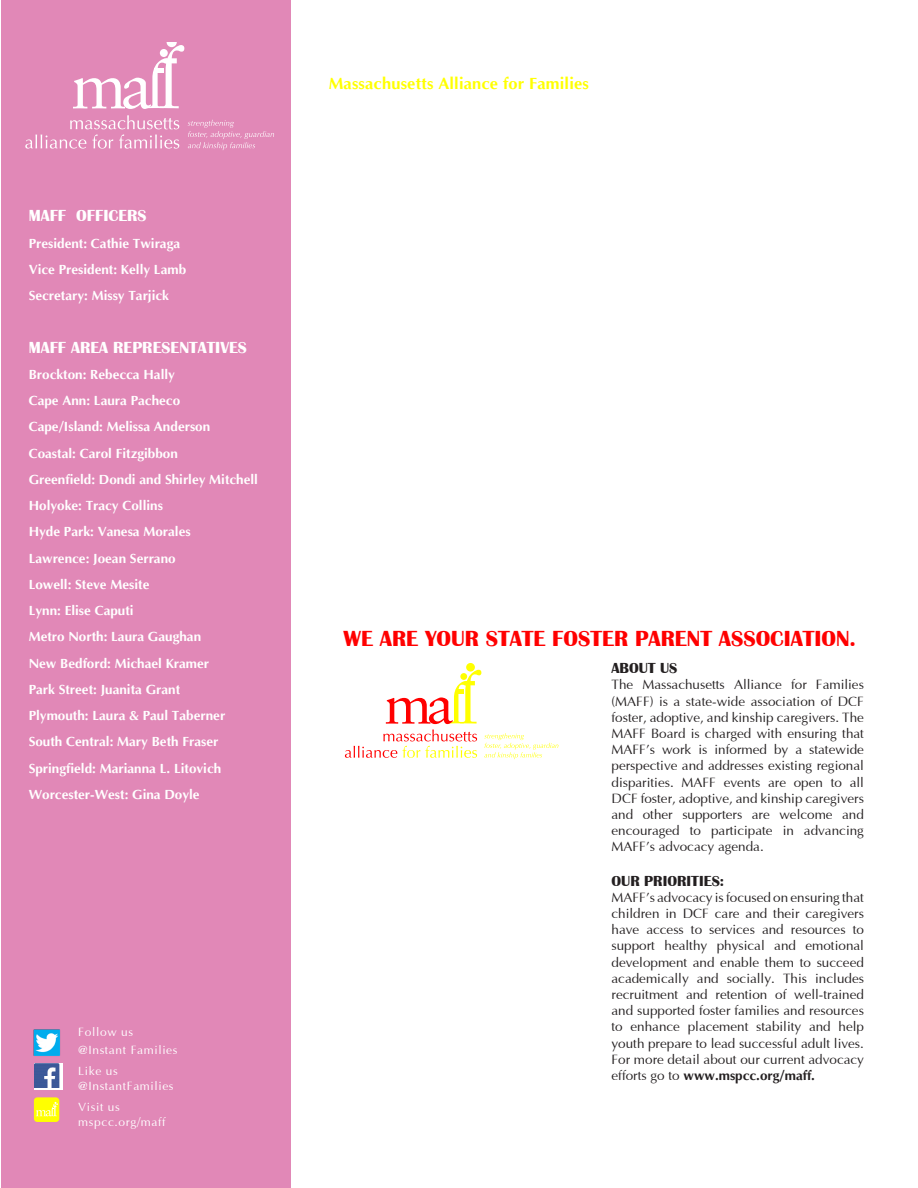
<style>
.page{position:relative;width:918px;height:1188px;background:#fff}
.page>*{position:absolute;margin:0;border:0;box-sizing:border-box;transform-origin:0 0}
.t1{font:700 22.5px "Britannic";color:#f00}
.t2{font:700 16.5px "Britannic";color:#fff}
.t3{font:700 16.5px "Optima";letter-spacing:.01em;color:#ff0}
.t4{font:700 15px "Britannic";color:#231f20}
.t5{font:13.5px/16.2px "Optima";color:#231f20;text-align:justify}
.t6{font:700 13.5px/26.2px "Optima";color:#fff}
.t7{font:12px/15px "Optima";letter-spacing:.05em;color:#fff}
.s1{font-weight:700}
</style>
<div class="page">
<div style="left:1px;top:0;width:290px;height:1188px;background:#e188b7"></div>
<svg style="left:25px;top:115px;width:154px;height:34px"></svg>
<svg style="left:188px;top:120px;width:86px;height:30px"></svg>
<svg style="left:73px;top:43px;width:111px;height:66px"></svg>
<div style="left:34px;top:1097px;width:25px;height:25px;background:#ff0;border-radius:3px"></div>
<svg style="left:36px;top:1102px;width:22px;height:14px"></svg>
<img style="left:34px;top:1063px;width:28px;height:26px">
<svg style="left:34px;top:1089px;width:28px;height:1px"></svg>
<div style="left:466px;top:663px;width:9px;height:9px;background:#ff0;border-radius:50%"></div>
<svg style="left:345px;top:670px;width:213px;height:89px"></svg>
<img style="left:33px;top:1029px;width:28px;height:27px">
<p class="t2" style="left:29px;top:210px;width:119px">MAFF OFFICERS</p>
<p class="t6" style="left:29px;top:231px;width:159px">President: Cathie Twiraga<br>Vice President: Kelly Lamb<br>Secretary: Missy Tarjick</p>
<p class="t2" style="left:29px;top:341px;width:220px">MAFF AREA REPRESENTATIVES</p>
<p class="t6" style="left:29px;top:363px;width:231px">Brockton: Rebecca Hally<br>Cape Ann: Laura Pacheco<br>Cape/Island: Melissa Anderson<br>Coastal: Carol Fitzgibbon<br>Greenfield: Dondi and Shirley Mitchell<br>Holyoke: Tracy Collins<br>Hyde Park: Vanesa Morales<br>Lawrence: Joean Serrano<br>Lowell: Steve Mesite<br>Lynn: Elise Caputi<br>Metro North: Laura Gaughan<br>New Bedford: Michael Kramer<br>Park Street: Juanita Grant<br>Plymouth: Laura &amp; Paul Taberner<br>South Central: Mary Beth Fraser<br>Springfield: Marianna L. Litovich<br>Worcester-West: Gina Doyle</p>
<p class="t7" style="left:78px;top:1024px;width:101px;line-height:17.9px">Follow us @Instant Families</p>
<p class="t7" style="left:78px;top:1065px;width:97px">Like us @InstantFamilies</p>
<p class="t7" style="left:78px;top:1101px;width:89px">Visit us mspcc.org/maff</p>
<p class="t3" style="left:329px;top:77px;width:262px">Massachusetts Alliance for Families</p>
<h1 class="t1" style="left:344px;top:630px;width:514px">WE ARE YOUR STATE FOSTER PARENT ASSOCIATION.</h1>
<p class="t4" style="left:612px;top:663px;width:67px">ABOUT US</p>
<p class="t5" style="left:612px;top:678px;width:254px">The Massachusetts Alliance for Families (MAFF) is a state-wide association of DCF foster, adoptive, and kinship caregivers. The MAFF Board is charged with ensuring that MAFF’s work is informed by a statewide perspective and addresses existing regional disparities. MAFF events are open to all DCF foster, adoptive, and kinship caregivers and other supporters are welcome and encouraged to participate in advancing MAFF’s advocacy agenda.</p>
<p class="t4" style="left:612px;top:875px;width:114px">OUR PRIORITIES:</p>
<p class="t5" style="left:612px;top:890px;width:254px">MAFF’s advocacy is focused on ensuring that children in DCF care and their caregivers have access to services and resources to support healthy physical and emotional development and enable them to succeed academically and socially. This includes recruitment and retention of well-trained and supported foster families and resources to enhance placement stability and help youth prepare to lead successful adult lives.<br>For more detail about our current advocacy efforts go to <span class="s1">www.mspcc.org/maff.</span></p>
</div>
